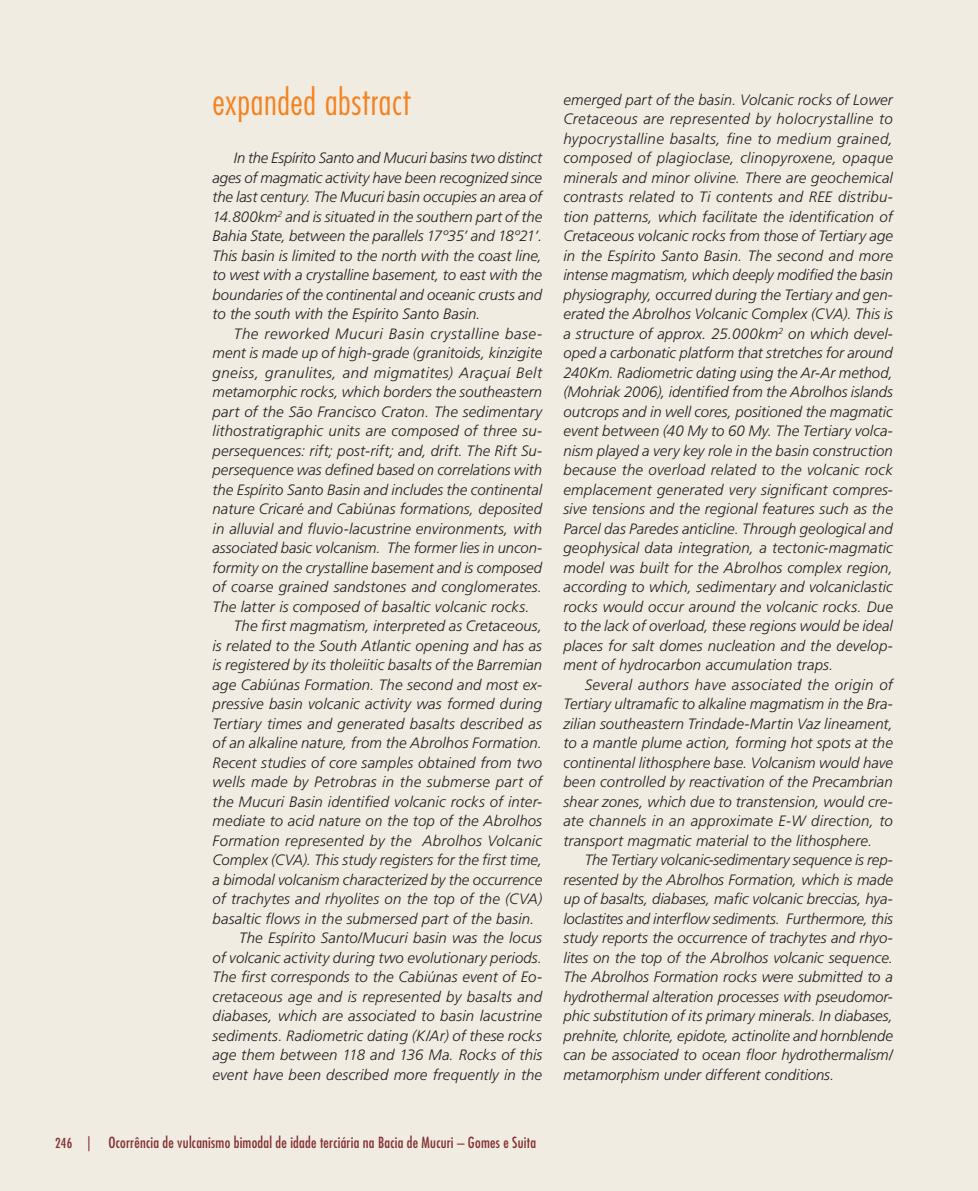
<style>
.page{position:relative;width:978px;height:1191px;background:#f1ece2}
.page>*{position:absolute;margin:0;border:0;box-sizing:border-box;transform-origin:0 0}
.t1{font:300 condensed 36px "Futura Std";letter-spacing:.02em;color:#f58220}
.t2{font:italic 300 15px/19.5px "Frutiger LT Std";letter-spacing:.005em;color:#231f20;text-align:justify}
.t3{font:condensed 15px "Futura Std";letter-spacing:.015em;color:#843034}
.t4{font:italic 300 15px "Frutiger LT Std";letter-spacing:.03em;color:#231f20}
.t5{font:italic 300 15px "Frutiger LT Std";letter-spacing:.035em;color:#231f20}
.s1{font-size:13.5px}
</style>
<div class="page">
<h1 class="t1" style="left:213px;top:80px;width:199px">expanded abstract</h1>
<p class="t2" style="left:213px;top:148px;width:331px;text-indent:21px">In the Espírito Santo and Mucuri basins two distinct ages of magmatic activity have been recognized since the last century. The Mucuri basin occupies an area of 14.800km<sup>2</sup> and is situated in the southern part of the Bahia State, between the parallels 17º35’ and 18º21’.<br>This basin is limited to the north with the coast line, to west with a crystalline basement, to east with the boundaries of the continental and oceanic crusts and to the south with the Espírito Santo Basin.</p>
<p class="t5" style="left:234px;top:325px;width:310px">The reworked Mucuri Basin crystalline base-</p>
<p class="t2" style="left:213px;top:343px;width:331px">ment is made up of high-grade (granitoids, kinzigite</p>
<p class="t4" style="left:213px;top:364px;width:331px">gneiss, granulites, and migmatites) Araçuaí Belt</p>
<p class="t2" style="left:213px;top:382px;width:331px">metamorphic rocks, which borders the southeastern</p>
<p class="t2" style="left:213px;top:402px;width:331px">part of the São Francisco Craton. The sedimentary</p>
<p class="t2" style="left:213px;top:421px;width:331px">lithostratigraphic units are composed of three su-</p>
<p class="t2" style="left:213px;top:441px;width:331px">persequences: rift; post-rift; and, drift. The Rift Su-</p>
<p class="t2" style="left:213px;top:460px;width:331px">persequence was defined based on correlations with</p>
<p class="t2" style="left:213px;top:480px;width:331px">the Espírito Santo Basin and includes the continental</p>
<p class="t2" style="left:213px;top:499px;width:331px">nature Cricaré and Cabiúnas formations, deposited</p>
<p class="t2" style="left:213px;top:519px;width:331px">in alluvial and fluvio-lacustrine environments, with</p>
<p class="t2" style="left:213px;top:538px;width:331px">associated basic volcanism. The former lies in uncon-</p>
<p class="t2" style="left:213px;top:558px;width:331px">formity on the crystalline basement and is composed</p>
<p class="t2" style="left:213px;top:577px;width:331px">of coarse grained sandstones and conglomerates.</p>
<p class="t2" style="left:213px;top:597px;width:319px">The latter is composed of basaltic volcanic rocks.</p>
<p class="t2" style="left:234px;top:616px;width:310px">The first magmatism, interpreted as Cretaceous,</p>
<p class="t2" style="left:213px;top:636px;width:331px">is related to the South Atlantic opening and has as</p>
<p class="t2" style="left:213px;top:655px;width:331px">is registered by its tholeiitic basalts of the Barremian</p>
<p class="t2" style="left:213px;top:675px;width:331px">age Cabiúnas Formation. The second and most ex-</p>
<p class="t2" style="left:213px;top:694px;width:331px">pressive basin volcanic activity was formed during</p>
<p class="t2" style="left:213px;top:714px;width:331px">Tertiary times and generated basalts described as</p>
<p class="t2" style="left:213px;top:733px;width:331px">of an alkaline nature, from the Abrolhos Formation.</p>
<p class="t2" style="left:213px;top:753px;width:331px">Recent studies of core samples obtained from two</p>
<p class="t2" style="left:213px;top:772px;width:331px">wells made by Petrobras in the submerse part of</p>
<p class="t2" style="left:213px;top:792px;width:331px">the Mucuri Basin identified volcanic rocks of inter-</p>
<p class="t2" style="left:213px;top:811px;width:331px">mediate to acid nature on the top of the Abrolhos</p>
<p class="t2" style="left:213px;top:831px;width:331px">Formation represented by the Abrolhos Volcanic</p>
<p class="t2" style="left:213px;top:850px;width:331px">Complex (CVA). This study registers for the first time,</p>
<p class="t2" style="left:213px;top:870px;width:331px">a bimodal volcanism characterized by the occurrence</p>
<p class="t2" style="left:213px;top:889px;width:331px">of trachytes and rhyolites on the top of the (CVA)</p>
<p class="t2" style="left:213px;top:909px;width:323px">basaltic flows in the submersed part of the basin.</p>
<p class="t2" style="left:239px;top:928px;width:305px">The Espírito Santo/Mucuri basin was the locus</p>
<p class="t2" style="left:213px;top:948px;width:331px">of volcanic activity during two evolutionary periods.</p>
<p class="t2" style="left:213px;top:967px;width:331px">The first corresponds to the Cabiúnas event of Eo-</p>
<p class="t2" style="left:213px;top:987px;width:331px">cretaceous age and is represented by basalts and</p>
<p class="t2" style="left:213px;top:1006px;width:331px">diabases, which are associated to basin lacustrine</p>
<p class="t2" style="left:213px;top:1026px;width:331px">sediments. Radiometric dating (K/Ar) of these rocks</p>
<p class="t2" style="left:213px;top:1045px;width:331px">age them between 118 and 136 Ma. Rocks of this</p>
<p class="t2" style="left:213px;top:1065px;width:331px">event have been described more frequently in the</p>
<p class="t2" style="left:563px;top:90px;width:331px">emerged part of the basin. Volcanic rocks of Lower Cretaceous are represented by holocrystalline to hypocrystalline basalts, fine to medium grained, composed of plagioclase, clinopyroxene, opaque minerals and minor olivine. There are geochemical contrasts related to Ti contents and REE distribu&shy;tion patterns, which facilitate the identification of Cretaceous volcanic rocks from those of Tertiary age in the Espírito Santo Basin. The second and more intense magmatism, which deeply modified the basin physiography, occurred during the Tertiary and gen&shy;erated the Abrolhos Volcanic Complex (CVA). This is a structure of approx. 25.000km<sup>2</sup> on which devel&shy;oped a carbonatic platform that stretches for around 240Km. Radiometric dating using the Ar-Ar method, (Mohriak 2006), identified from the Abrolhos islands outcrops and in well cores, positioned the magmatic event between (40 My to 60 My. The Tertiary volca&shy;nism played a very key role in the basin construction because the overload related to the volcanic rock emplacement generated very significant compres&shy;sive tensions and the regional features such as the Parcel das Paredes anticline. Through geological and geophysical data integration, a tectonic-magmatic model was built for the Abrolhos complex region, according to which, sedimentary and volcaniclastic rocks would occur around the volcanic rocks. Due to the lack of overload, these regions would be ideal places for salt domes nucleation and the develop&shy;ment of hydrocarbon accumulation traps.</p>
<p class="t2" style="left:563px;top:675px;width:331px;text-indent:21px">Several authors have associated the origin of Tertiary ultramafic to alkaline magmatism in the Bra&shy;zilian southeastern Trindade-Martin Vaz lineament, to a mantle plume action, forming hot spots at the continental lithosphere base. Volcanism would have been controlled by reactivation of the Precambrian shear zones, which due to transtension, would cre&shy;ate channels in an approximate E-W direction, to transport magmatic material to the lithosphere.</p>
<p class="t2" style="left:563px;top:850px;width:331px;text-indent:21px">The Tertiary volcanic-sedimentary sequence is rep&shy;resented by the Abrolhos Formation, which is made up of basalts, diabases, mafic volcanic breccias, hya&shy;loclastites and interflow sediments. Furthermore, this study reports the occurrence of trachytes and rhyo&shy;lites on the top of the Abrolhos volcanic sequence.<br>The Abrolhos Formation rocks were submitted to a hydrothermal alteration processes with pseudomor&shy;phic substitution of its primary minerals. In diabases, prehnite, chlorite, epidote, actinolite and hornblende can be associated to ocean floor hydrothermalism/ metamorphism under different conditions.</p>
<p class="t3" style="left:55px;top:1133px;width:482px"><span class="s1">246</span> | Ocorrência de vulcanismo bimodal de idade terciária na Bacia de Mucuri – Gomes e Suita</p>
</div>
